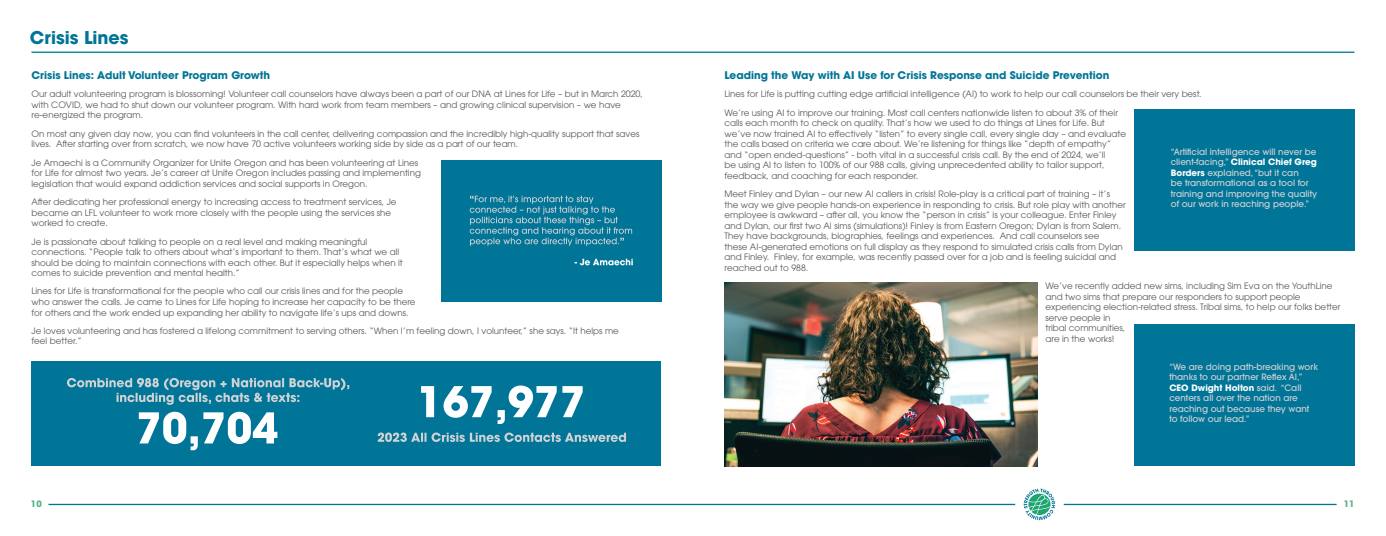
<style>
.page{position:relative;width:1386px;height:536px;background:#fff}
.page>*{position:absolute;margin:0;border:0;box-sizing:border-box;transform-origin:0 0}
.t1{font:700 17.5px "ITC Avant Garde Pro";color:#007598}
.t2{font:700 10.5px "ITC Avant Garde Pro";color:#007598}
.t3{font:8.75px/10.5px "ITC Avant Garde Pro";color:#57585a}
.t4{font:500 8.75px/10.5px "ITC Avant Garde Pro";color:#d1d2d4}
.t5{font:700 8.75px "ITC Avant Garde Pro";color:#58b388}
.s1{font-weight:700;color:#fff}
</style>
<div class="page">
<hr style="left:1064px;top:503px;width:273px;height:2px;background:#007598">
<hr style="left:49px;top:503px;width:966px;height:2px;background:#007598">
<svg style="left:1024px;top:488px;width:31px;height:32px"></svg>
<hr style="left:32px;top:52px;width:1322px;height:1px;background:#007598">
<img style="left:724px;top:283px;width:314px;height:183px">
<div style="left:441px;top:159px;width:221px;height:142px;background:#007598"></div>
<svg style="left:575px;top:259px;width:58px;height:6px"></svg>
<svg style="left:470px;top:196px;width:162px;height:50px"></svg>
<div style="left:32px;top:361px;width:629px;height:105px;background:#007598"></div>
<svg style="left:378px;top:432px;width:248px;height:10px"></svg>
<svg style="left:421px;top:385px;width:162px;height:39px"></svg>
<svg style="left:67px;top:378px;width:282px;height:27px"></svg>
<svg style="left:139px;top:411px;width:138px;height:39px"></svg>
<div style="left:1134px;top:109px;width:220px;height:142px;background:#007598"></div>
<div style="left:1134px;top:324px;width:220px;height:142px;background:#007598"></div>
<p class="t1" style="left:30px;top:26px;width:100px">Crisis Lines</p>
<p class="t2" style="left:32px;top:68px;width:240px">Crisis Lines: Adult Volunteer Program Growth</p>
<p class="t3" style="left:32px;top:89px;width:613px">Our adult volunteering program is blossoming! Volunteer call counselors have always been a part of our DNA at Lines for Life – but in March 2020, with COVID, we had to shut down our volunteer program. With hard work from team members – and growing clinical supervision – we have re-energized the program.</p>
<p class="t3" style="left:32px;top:128px;width:609px">On most any given day now, you can find volunteers in the call center, delivering compassion and the incredibly high-quality support that saves lives. After starting over from scratch, we now have 70 active volunteers working side by side as a part of our team.</p>
<p class="t3" style="left:32px;top:157px;width:391px">Je Amaechi is a Community Organizer for Unite Oregon and has been volunteering at Lines for Life for almost two years. Je’s career at Unite Oregon includes passing and implementing legislation that would expand addiction services and social supports in Oregon.</p>
<p class="t3" style="left:32px;top:196px;width:367px">After dedicating her professional energy to increasing access to treatment services, Je became an LFL volunteer to work more closely with the people using the services she worked to create.</p>
<p class="t3" style="left:32px;top:236px;width:373px">Je is passionate about talking to people on a real level and making meaningful connections. “People talk to others about what’s important to them. That’s what we all should be doing to maintain connections with each other. But it especially helps when it comes to suicide prevention and mental health.”</p>
<p class="t3" style="left:32px;top:286px;width:386px">Lines for Life is transformational for the people who call our crisis lines and for the people who answer the calls. Je came to Lines for Life hoping to increase her capacity to be there for others and the work ended up expanding her ability to navigate life’s ups and downs.</p>
<p class="t3" style="left:32px;top:325px;width:589px">Je loves volunteering and has fostered a lifelong commitment to serving others. “When I’m feeling down, I volunteer,” she says. “It helps me feel better.”</p>
<p class="t2" style="left:724px;top:68px;width:386px">Leading the Way with AI Use for Crisis Response and Suicide Prevention</p>
<p class="t3" style="left:724px;top:89px;width:478px">Lines for Life is putting cutting edge artificial intelligence (AI) to work to help our call counselors be their very best.</p>
<p class="t3" style="left:724px;top:107px;width:403px">We’re using AI to improve our training. Most call centers nationwide listen to about 3% of their calls each month to check on quality. That’s how we used to do things at Lines for Life. But we’ve now trained AI to effectively “listen” to every single call, every single day – and evaluate the calls based on criteria we care about. We’re listening for things like “depth of empathy” and “open ended-questions” - both vital in a successful crisis call. By the end of 2024, we’ll<br>be using AI to listen to 100% of our 988 calls, giving unprecedented ability to tailor support, feedback, and coaching for each responder.</p>
<p class="t3" style="left:724px;top:189px;width:403px">Meet Finley and Dylan – our new AI callers in crisis! Role-play is a critical part of training – it’s the way we give people hands-on experience in responding to crisis. But role play with another employee is awkward – after all, you know the “person in crisis” is your colleague. Enter Finley and Dylan, our first two AI sims (simulations)! Finley is from Eastern Oregon; Dylan is from Salem.<br>They have backgrounds, biographies, feelings and experiences. And call counselors see<br>these AI-generated emotions on full display as they respond to simulated crisis calls from Dylan and Finley. Finley, for example, was recently passed over for a job and is feeling suicidal and reached out to 988.</p>
<p class="t3" style="left:1045px;top:280px;width:297px">We’ve recently added new sims, including Sim Eva on the YouthLine and two sims that prepare our responders to support people experiencing election-related stress. Tribal sims, to help our folks better serve people in<br>tribal communities,<br>are in the works!</p>
<p class="t4" style="left:1171px;top:146px;width:148px">“Artificial intelligence will never be client-facing,” <span class="s1">Clinical Chief Greg Borders</span> explained, “but it can<br>be transformational as a tool for training and improving the quality of our work in reaching people.”</p>
<p class="t4" style="left:1169px;top:361px;width:150px">“We are doing path-breaking work thanks to our partner Reflex AI,”<br><span class="s1">CEO Dwight Holton</span> said. “Call centers all over the nation are reaching out because they want to follow our lead.”</p>
<p class="t5" style="left:31px;top:498px;width:12px">10</p>
<p class="t5" style="left:1344px;top:498px;width:12px">11</p>
</div>
